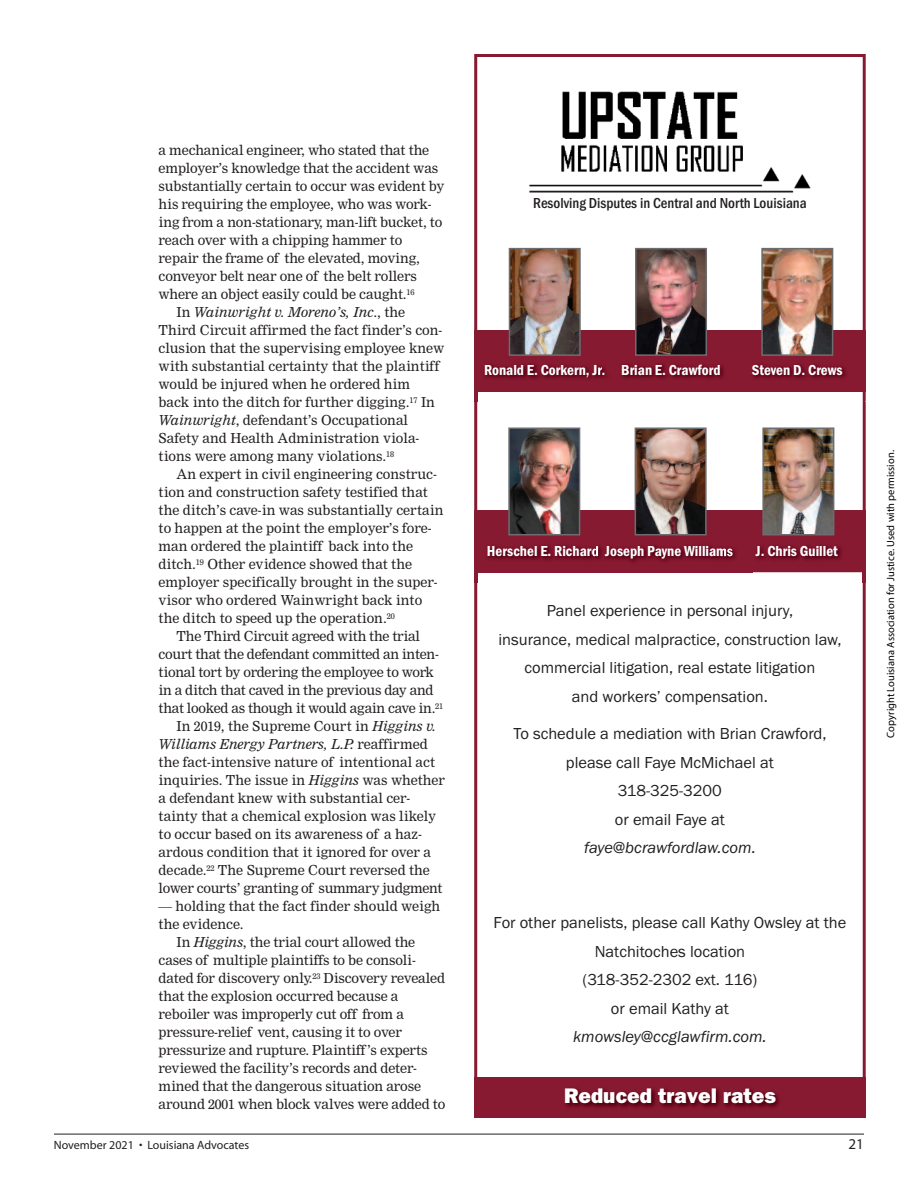
<style>
.page{position:relative;width:918px;height:1188px;background:#fff}
.page>*{position:absolute;margin:0;border:0;box-sizing:border-box;transform-origin:0 0}
.t1{font:900 21px "Franklin Gothic Black S Si";color:#fff}
.t2{font:16.5px/28.5px "Franklin Gothic";color:#231f20;text-align:center}
.t3{font:italic 16.5px "Franklin Gothic";color:#231f20}
.t4{font:600 condensed 15px "Franklin Gothic";color:#fff}
.t5{font:500 condensed 15px "Franklin Gothic";color:#231f20}
.t6{font:15px "Myriad";color:#231f20}
.t7{font:13.5px "Nimrod";letter-spacing:-.01em;color:#231f20}
.t8{font:italic 13.5px "Nimrod";color:#231f20}
.t9{font:12px "Myriad";color:#231f20}
.t10{font:10.5px "Myriad Pro";color:#000}
.s1{font-style:normal}
.s2{font-style:italic}
</style>
<div class="page">
<hr style="left:54px;top:1134px;width:810px;height:1px;background:#231f20">
<div style="left:474px;top:510px;width:392px;height:62px;background:#861a31"></div>
<div style="left:474px;top:54px;width:392px;height:1064px;border:3px solid #861a31"></div>
<div style="left:474px;top:1077px;width:392px;height:41px;background:#861a31"></div>
<div style="left:474px;top:330px;width:392px;height:62px;background:#861a31"></div>
<img style="left:529px;top:92px;width:281px;height:101px">
<img style="left:512px;top:251px;width:66px;height:102px">
<div style="left:509px;top:248px;width:72px;height:108px;border:2px solid #6c6d70"></div>
<img style="left:638px;top:251px;width:66px;height:102px">
<div style="left:635px;top:248px;width:72px;height:108px;border:2px solid #6c6d70"></div>
<img style="left:764px;top:251px;width:66px;height:102px">
<div style="left:761px;top:248px;width:72px;height:108px;border:2px solid #6c6d70"></div>
<img style="left:765px;top:431px;width:66px;height:102px">
<div style="left:762px;top:428px;width:72px;height:108px;border:2px solid #6c6d70"></div>
<img style="left:511px;top:431px;width:66px;height:102px">
<div style="left:508px;top:428px;width:72px;height:108px;border:2px solid #6c6d70"></div>
<img style="left:638px;top:431px;width:66px;height:102px">
<div style="left:635px;top:428px;width:72px;height:108px;border:2px solid #6c6d70"></div>
<svg style="left:474px;top:392px;width:3px;height:10px"></svg>
<img style="left:484px;top:364px;width:143px;height:15px">
<svg style="left:595px;top:365px;width:7px;height:11px"></svg>
<img style="left:863px;top:392px;width:3px;height:10px">
<img style="left:474px;top:538px;width:392px;height:45px">
<svg style="left:592px;top:546px;width:4px;height:10px"></svg>
<img style="left:721px;top:538px;width:32px;height:1px">
<img style="left:565px;top:1088px;width:214px;height:20px">
<p class="t7" style="left:159px;top:143px;width:272px">a mechanical engineer, who stated that the</p>
<p class="t7" style="left:159px;top:161px;width:281px">employer’s knowledge that the accident was</p>
<p class="t7" style="left:159px;top:179px;width:287px">substantially certain to occur was evident by</p>
<p class="t7" style="left:159px;top:197px;width:274px">his requiring the employee, who was work-</p>
<p class="t7" style="left:159px;top:215px;width:285px">ing from a non-stationary, man-lift bucket, to</p>
<p class="t7" style="left:159px;top:233px;width:245px">reach over with a chipping hammer to</p>
<p class="t7" style="left:159px;top:250px;width:263px">repair the frame of the elevated, moving,</p>
<p class="t7" style="left:159px;top:268px;width:260px">conveyor belt near one of the belt rollers</p>
<p class="t7" style="left:159px;top:286px;width:257px">where an object easily could be caught.<sup>16</sup></p>
<p class="t8" style="left:177px;top:305px;width:230px"><span class="s1">In</span> Wainwright v. Moreno’s, Inc<span class="s1">., the</span></p>
<p class="t7" style="left:159px;top:323px;width:285px">Third Circuit affirmed the fact finder’s con-</p>
<p class="t7" style="left:159px;top:341px;width:287px">clusion that the supervising employee knew</p>
<p class="t7" style="left:159px;top:359px;width:282px">with substantial certainty that the plaintiff</p>
<p class="t7" style="left:159px;top:377px;width:253px">would be injured when he ordered him</p>
<p class="t7" style="left:159px;top:395px;width:278px">back into the ditch for further digging.<sup>17</sup> In</p>
<p class="t7" style="left:159px;top:413px;width:251px"><span class="s2">Wainwright</span>, defendant’s Occupational</p>
<p class="t7" style="left:159px;top:431px;width:262px">Safety and Health Administration viola-</p>
<p class="t7" style="left:159px;top:449px;width:237px">tions were among many violations.<sup>18</sup></p>
<p class="t7" style="left:177px;top:467px;width:262px">An expert in civil engineering construc-</p>
<p class="t7" style="left:159px;top:485px;width:271px">tion and construction safety testified that</p>
<p class="t7" style="left:159px;top:503px;width:286px">the ditch’s cave-in was substantially certain</p>
<p class="t7" style="left:159px;top:521px;width:275px">to happen at the point the employer’s fore-</p>
<p class="t7" style="left:159px;top:539px;width:256px">man ordered the plaintiff back into the</p>
<p class="t7" style="left:159px;top:557px;width:255px">ditch.<sup>19</sup> Other evidence showed that the</p>
<p class="t7" style="left:159px;top:575px;width:280px">employer specifically brought in the super-</p>
<p class="t7" style="left:159px;top:593px;width:265px">visor who ordered Wainwright back into</p>
<p class="t7" style="left:159px;top:611px;width:238px">the ditch to speed up the operation.<sup>20</sup></p>
<p class="t7" style="left:177px;top:629px;width:245px">The Third Circuit agreed with the trial</p>
<p class="t7" style="left:159px;top:647px;width:282px">court that the defendant committed an inten-</p>
<p class="t7" style="left:159px;top:665px;width:277px">tional tort by ordering the employee to work</p>
<p class="t7" style="left:159px;top:683px;width:276px">in a ditch that caved in the previous day and</p>
<p class="t7" style="left:159px;top:701px;width:286px">that looked as though it would again cave in.<sup>21</sup></p>
<p class="t7" style="left:177px;top:719px;width:261px">In 2019, the Supreme Court in <span class="s2">Higgins v.</span></p>
<p class="t8" style="left:159px;top:737px;width:271px">Williams Energy Partners, L.P. <span class="s1">reaffirmed</span></p>
<p class="t7" style="left:159px;top:755px;width:278px">the fact-intensive nature of intentional act</p>
<p class="t7" style="left:159px;top:773px;width:288px">inquiries. The issue in <span class="s2">Higgins</span> was whether</p>
<p class="t7" style="left:159px;top:791px;width:253px">a defendant knew with substantial cer-</p>
<p class="t7" style="left:159px;top:809px;width:279px">tainty that a chemical explosion was likely</p>
<p class="t7" style="left:159px;top:826px;width:265px">to occur based on its awareness of a haz-</p>
<p class="t7" style="left:159px;top:844px;width:274px">ardous condition that it ignored for over a</p>
<p class="t7" style="left:159px;top:863px;width:273px">decade.<sup>22</sup> The Supreme Court reversed the</p>
<p class="t7" style="left:159px;top:881px;width:286px">lower courts’ granting of summary judgment</p>
<p class="t7" style="left:159px;top:899px;width:283px">— holding that the fact finder should weigh</p>
<p class="t7" style="left:159px;top:917px;width:86px">the evidence.</p>
<p class="t7" style="left:177px;top:935px;width:240px">In <span class="s2">Higgins</span>, the trial court allowed the</p>
<p class="t7" style="left:159px;top:953px;width:259px">cases of multiple plaintiffs to be consoli-</p>
<p class="t7" style="left:159px;top:970px;width:288px">dated for discovery only.<sup>23</sup> Discovery revealed</p>
<p class="t7" style="left:159px;top:989px;width:241px">that the explosion occurred because a</p>
<p class="t7" style="left:159px;top:1007px;width:247px">reboiler was improperly cut off from a</p>
<p class="t7" style="left:159px;top:1025px;width:245px">pressure-relief vent, causing it to over</p>
<p class="t7" style="left:159px;top:1043px;width:271px">pressurize and rupture. Plaintiff ’s experts</p>
<p class="t7" style="left:159px;top:1061px;width:260px">reviewed the facility’s records and deter-</p>
<p class="t7" style="left:159px;top:1078px;width:264px">mined that the dangerous situation arose</p>
<p class="t7" style="left:159px;top:1096px;width:288px">around 2001 when block valves were added to</p>
<p class="t5" style="left:533px;top:194px;width:275px">Resolving Disputes in Central and North Louisiana</p>
<p class="t4" style="left:484px;top:361px;width:238px">Ronald E. Corkern, Jr. Brian E. Crawford</p>
<p class="t4" style="left:752px;top:361px;width:92px">Steven D. Crews</p>
<p class="t4" style="left:487px;top:542px;width:248px">Herschel E. Richard Joseph Payne Williams</p>
<p class="t4" style="left:756px;top:542px;width:83px">J. Chris Guillet</p>
<p class="t2" style="left:498px;top:596px;width:345px">Panel experience in personal injury,<br>insurance, medical malpractice, construction law, commercial litigation, real estate litigation<br>and workers’ compensation.</p>
<p class="t2" style="left:513px;top:719px;width:315px">To schedule a mediation with Brian Crawford, please call Faye McMichael at<br>318-325-3200<br>or email Faye at</p>
<p class="t3" style="left:584px;top:838px;width:173px">faye@bcrawfordlaw.com.</p>
<p class="t2" style="left:494px;top:908px;width:354px">For other panelists, please call Kathy Owsley at the<br>Natchitoches location<br>(318-352-2302 ext. 116)<br>or email Kathy at</p>
<p class="t3" style="left:573px;top:1027px;width:195px">kmowsley@ccglawfirm.com.</p>
<h1 class="t1" style="left:564px;top:1084px;width:213px">Reduced travel rates</h1>
<p class="t9" style="left:54px;top:1141px;width:197px">November 2021 • Louisiana Advocates</p>
<p class="t6" style="left:849px;top:1139px;width:17px">21</p>
<p class="t10" style="left:884px;top:738px;width:289px;rotate:-90deg">Copyright Louisiana Association for Justice. Used with permission.</p>
</div>
